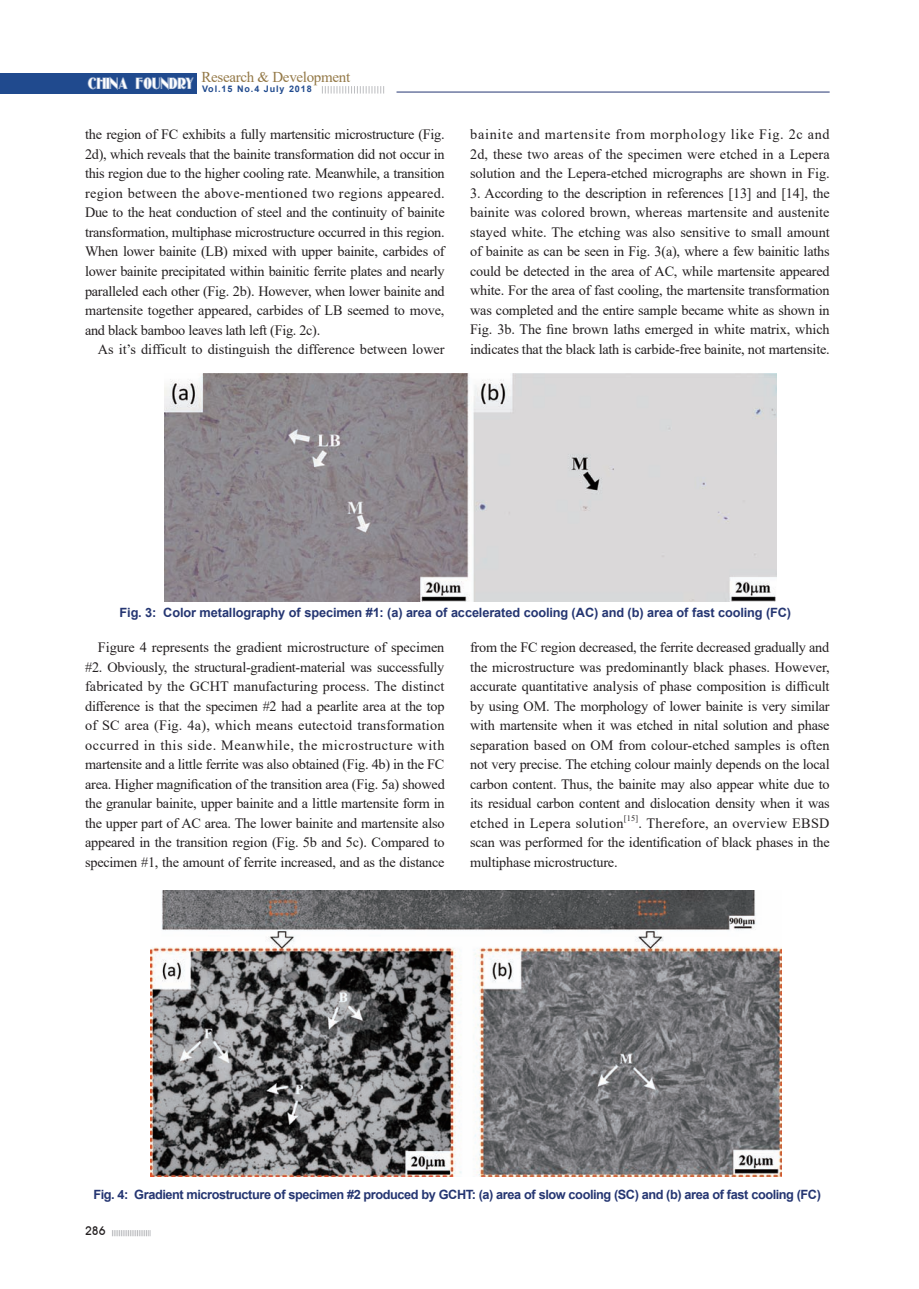
<style>
.page{position:relative;width:919px;height:1289px;background:#fff}
.page>*{position:absolute;margin:0;border:0;box-sizing:border-box;transform-origin:0 0}
.t1{font:15px "Times New Roman";letter-spacing:-.02em;color:#937846}
.t2{font:14.25px/19.5px "Times New Roman";letter-spacing:-.015em;color:#231f20;text-align:justify}
.t3{font:700 12.75px "Arial";letter-spacing:-.025em;color:#253672}
.t4{font:500 12px "Avant Garde IT Cby BT";color:#231f20}
.t5{font:700 9px "Arial";letter-spacing:.105em;color:#204a8e}
.t6{font:8.25px "Times New Roman";color:#231f20}
</style>
<div class="page">
<svg style="left:112px;top:1230px;width:39px;height:6px"></svg>
<div style="left:0;top:73px;width:197px;height:20px;background:#204a8e"></div>
<svg style="left:322px;top:86px;width:62px;height:7px"></svg>
<hr style="left:396px;top:92px;width:433px;height:1px;background:#253672">
<img style="left:164px;top:373px;width:612px;height:228px">
<img style="left:151px;top:890px;width:630px;height:286px">
<p class="t1" style="left:201px;top:66px;width:150px">Research &amp; Development</p>
<p class="t5" style="left:88px;top:83px;width:225px"><sup>CHINA</sup> <sup>FOUNDRY</sup> Vol.15 No.4 July 2018</p>
<p class="t2" style="left:85px;top:124px;width:361px">the region of FC exhibits a fully martensitic microstructure (Fig.<br>2d), which reveals that the bainite transformation did not occur in this region due to the higher cooling rate. Meanwhile, a transition region between the above-mentioned two regions appeared.<br>Due to the heat conduction of steel and the continuity of bainite transformation, multiphase microstructure occurred in this region.<br>When lower bainite (LB) mixed with upper bainite, carbides of lower bainite precipitated within bainitic ferrite plates and nearly paralleled each other (Fig. 2b). However, when lower bainite and martensite together appeared, carbides of LB seemed to move, and black bamboo leaves lath left (Fig. 2c).</p>
<p class="t2" style="left:98px;top:339px;width:348px">As it’s difficult to distinguish the difference between lower</p>
<p class="t2" style="left:470px;top:124px;width:361px">bainite and martensite from morphology like Fig. 2c and 2d, these two areas of the specimen were etched in a Lepera solution and the Lepera-etched micrographs are shown in Fig.</p>
<p class="t2" style="left:470px;top:183px;width:361px">3. According to the description in references [13] and [14], the bainite was colored brown, whereas martensite and austenite stayed white. The etching was also sensitive to small amount of bainite as can be seen in Fig. 3(a), where a few bainitic laths could be detected in the area of AC, while martensite appeared white. For the area of fast cooling, the martensite transformation was completed and the entire sample became white as shown in Fig. 3b. The fine brown laths emerged in white matrix, which indicates that the black lath is carbide-free bainite, not martensite.</p>
<p class="t3" style="left:120px;top:604px;width:673px">Fig. 3: Color metallography of specimen #1: (a) area of accelerated cooling (AC) and (b) area of fast cooling (FC)</p>
<p class="t2" style="left:85px;top:637px;width:361px;text-indent:13px">Figure 4 represents the gradient microstructure of specimen #2. Obviously, the structural-gradient-material was successfully fabricated by the GCHT manufacturing process. The distinct difference is that the specimen #2 had a pearlite area at the top of SC area (Fig. 4a), which means eutectoid transformation occurred in this side. Meanwhile, the microstructure with martensite and a little ferrite was also obtained (Fig. 4b) in the FC area. Higher magnification of the transition area (Fig. 5a) showed the granular bainite, upper bainite and a little martensite form in the upper part of AC area. The lower bainite and martensite also appeared in the transition region (Fig. 5b and 5c). Compared to specimen #1, the amount of ferrite increased, and as the distance</p>
<p class="t2" style="left:470px;top:637px;width:361px">from the FC region decreased, the ferrite decreased gradually and the microstructure was predominantly black phases. However, accurate quantitative analysis of phase composition is difficult by using OM. The morphology of lower bainite is very similar with martensite when it was etched in nital solution and phase separation based on OM from colour-etched samples is often not very precise. The etching colour mainly depends on the local carbon content. Thus, the bainite may also appear white due to its residual carbon content and dislocation density when it was etched in Lepera solution</p>
<p class="t6" style="left:624px;top:812px;width:16px">[15]</p>
<p class="t2" style="left:470px;top:812px;width:361px;text-indent:168px">. Therefore, an overview EBSD scan was performed for the identification of black phases in the multiphase microstructure.</p>
<p class="t3" style="left:93px;top:1185px;width:729px">Fig. 4: Gradient microstructure of specimen #2 produced by GCHT: (a) area of slow cooling (SC) and (b) area of fast cooling (FC)</p>
<p class="t4" style="left:85px;top:1223px;width:22px">286</p>
</div>
